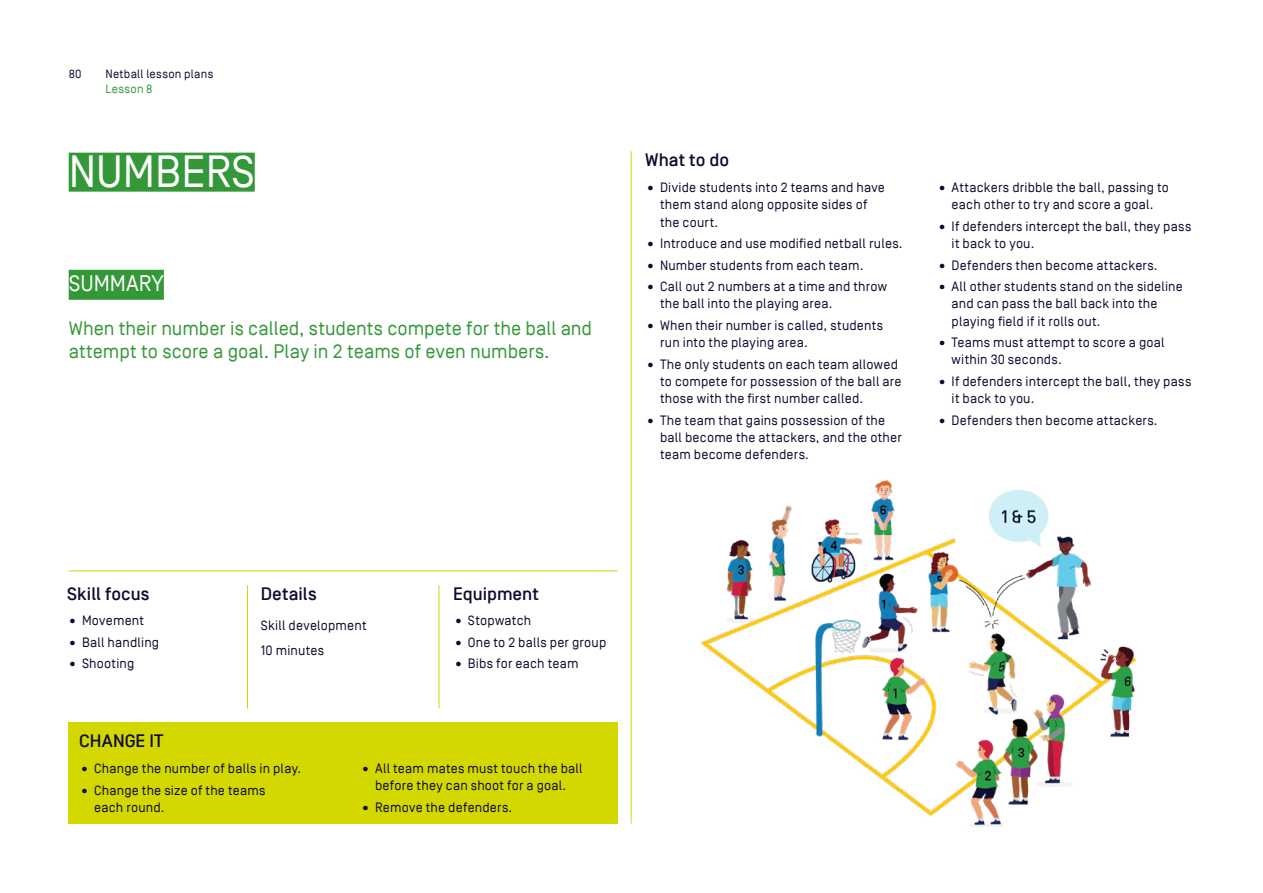
<style>
.page{position:relative;width:1263px;height:893px;background:#fff}
.page>*{position:absolute;margin:0;border:0;box-sizing:border-box;transform-origin:0 0}
.t1{font:45px "Simplon Norm";color:#fff}
.t2{font:22.5px "Simplon Norm";color:#fff}
.t3{font:19.5px/22.5px "Simplon Norm";color:#349839}
.t4{font:500 18px "Simplon Norm";color:#0f0a30}
.t5{font:13.5px/17.2px "Simplon Norm";letter-spacing:.015em;color:#0f0a30}
.t6{font:12px "Simplon Norm";letter-spacing:.025em;color:#0f0a30}
.t7{font:12px "Simplon Norm";letter-spacing:.03em;color:#349839}
</style>
<div class="page">
<img style="left:700px;top:480px;width:437px;height:347px">
<div style="left:69px;top:153px;width:186px;height:39px;background:#349839"></div>
<div style="left:69px;top:270px;width:95px;height:30px;background:#349839"></div>
<hr style="left:631px;top:151px;width:1px;height:672px;background:#d3d800">
<div style="left:69px;top:722px;width:549px;height:102px;background:#d3d800"></div>
<hr style="left:69px;top:570px;width:549px;height:1px;background:#d3d800">
<hr style="left:247px;top:585px;width:1px;height:123px;background:#d3d800">
<hr style="left:439px;top:585px;width:1px;height:123px;background:#d3d800">
<p class="t6" style="left:69px;top:68px;width:14px">80</p>
<p class="t6" style="left:105px;top:68px;width:109px">Netball lesson plans</p>
<p class="t7" style="left:105px;top:82px;width:49px">Lesson 8</p>
<h1 class="t1" style="left:69px;top:148px;width:188px">NUMBERS</h1>
<h2 class="t2" style="left:69px;top:272px;width:97px">SUMMARY</h2>
<h3 class="t3" style="left:69px;top:317px;width:525px">When their number is called, students compete for the ball and attempt to score a goal. Play in 2 teams of even numbers.</h3>
<h3 class="t4" style="left:645px;top:151px;width:85px">What to do</h3>
<p class="t5" style="left:660px;top:179px;width:226px;text-indent:-15px">• Divide students into 2 teams and have them stand along opposite sides of the court.</p>
<p class="t5" style="left:645px;top:235px;width:259px">• Introduce and use modified netball rules.</p>
<p class="t5" style="left:645px;top:257px;width:220px">• Number students from each team.</p>
<p class="t5" style="left:660px;top:278px;width:229px;text-indent:-15px">• Call out 2 numbers at a time and throw the ball into the playing area.</p>
<p class="t5" style="left:660px;top:317px;width:224px;text-indent:-15px">• When their number is called, students run into the playing area.</p>
<p class="t5" style="left:660px;top:356px;width:243px;text-indent:-15px">• The only students on each team allowed to compete for possession of the ball are those with the first number called.</p>
<p class="t5" style="left:660px;top:412px;width:243px;text-indent:-15px">• The team that gains possession of the ball become the attackers, and the other team become defenders.</p>
<p class="t5" style="left:937px;top:179px;width:234px;text-align:center">• Attackers dribble the ball, passing to each other to try and score a goal.</p>
<p class="t5" style="left:952px;top:218px;width:241px;text-indent:-15px">• If defenders intercept the ball, they pass it back to you.</p>
<p class="t5" style="left:937px;top:257px;width:222px">• Defenders then become attackers.</p>
<p class="t5" style="left:952px;top:278px;width:233px;text-indent:-15px">• All other students stand on the sideline and can pass the ball back into the playing field if it rolls out.</p>
<p class="t5" style="left:952px;top:334px;width:214px;text-indent:-15px">• Teams must attempt to score a goal within 30 seconds.</p>
<p class="t5" style="left:952px;top:373px;width:241px;text-indent:-15px">• If defenders intercept the ball, they pass it back to you.</p>
<p class="t5" style="left:937px;top:412px;width:222px">• Defenders then become attackers.</p>
<h3 class="t4" style="left:67px;top:584px;width:84px">Skill focus</h3>
<p class="t5" style="left:67px;top:612px;width:78px">• Movement</p>
<p class="t5" style="left:67px;top:634px;width:94px">• Ball handling</p>
<p class="t5" style="left:67px;top:655px;width:69px">• Shooting</p>
<h3 class="t4" style="left:261px;top:584px;width:57px">Details</h3>
<p class="t5" style="left:261px;top:612px;width:107px;line-height:25.8px">Skill development<br>10 minutes</p>
<h3 class="t4" style="left:453px;top:584px;width:87px">Equipment</h3>
<p class="t5" style="left:453px;top:612px;width:80px">• Stopwatch</p>
<p class="t5" style="left:453px;top:634px;width:155px">• One to 2 balls per group</p>
<p class="t5" style="left:453px;top:655px;width:127px">• Bibs for each team</p>
<h3 class="t4" style="left:79px;top:732px;width:86px">CHANGE IT</h3>
<p class="t5" style="left:79px;top:760px;width:223px">• Change the number of balls in play.</p>
<p class="t5" style="left:94px;top:782px;width:173px;text-indent:-15px">• Change the size of the teams each round.</p>
<p class="t5" style="left:360px;top:760px;width:224px;text-align:center">• All team mates must touch the ball before they can shoot for a goal.</p>
<p class="t5" style="left:360px;top:799px;width:154px">• Remove the defenders.</p>
</div>
